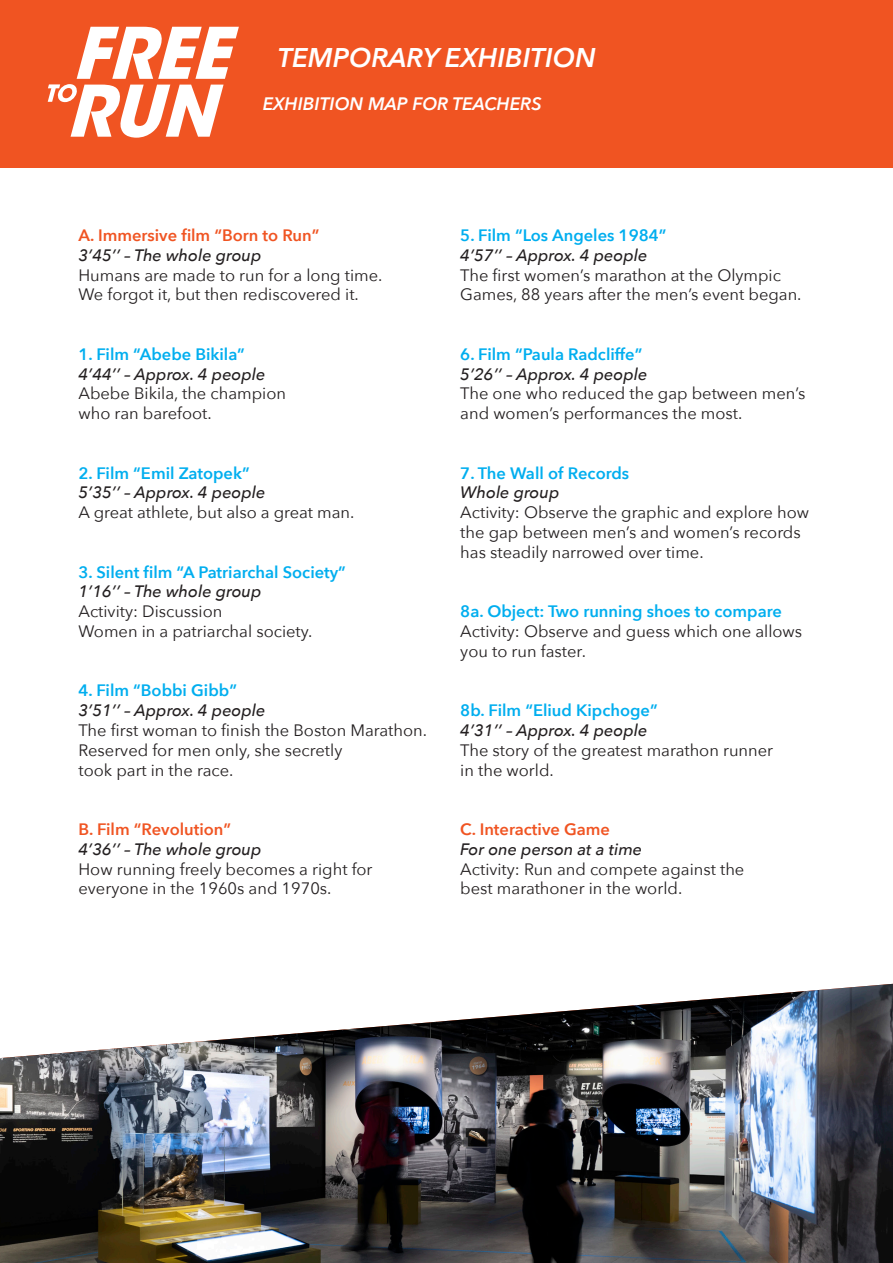
<style>
.page{position:relative;width:893px;height:1263px;background:#fff}
.page>*{position:absolute;margin:0;border:0;box-sizing:border-box;transform-origin:0 0}
.t1{font:italic 600 27px "Avenir Next";color:#fff}
.t2{font:italic 600 18px "Avenir Next";color:#fff}
.t3{font:16.5px/19.8px "Avenir Next";color:#231f20}
.t4{font:600 16.5px "Avenir Next";color:#00aeef}
.t5{font:italic 500 16.5px "Avenir Next";color:#231f20}
.t6{font:600 16.5px/19.8px "Avenir Next";color:#f05422}
.s1{font-weight:500;font-style:italic;color:#231f20}
</style>
<div class="page">
<img style="left:0;top:984px;width:893px;height:279px">
<div style="left:0;top:0;width:893px;height:168px;background:#f05422"></div>
<svg style="left:48px;top:27px;width:191px;height:111px"></svg>
<p class="t1" style="left:278px;top:34px;width:320px">TEMPORARY EXHIBITION</p>
<p class="t2" style="left:263px;top:88px;width:281px">EXHIBITION MAP FOR TEACHERS</p>
<p class="t6" style="left:78px;top:225px;width:242px">A. Immersive film “Born to Run”<br><span class="s1">3’45’’ – The whole group</span></p>
<p class="t3" style="left:78px;top:264px;width:305px">Humans are made to run for a long time.</p>
<p class="t3" style="left:78px;top:284px;width:282px">We forgot it, but then rediscovered it.</p>
<p class="t4" style="left:78px;top:340px;width:168px">1. Film “Abebe Bikila”</p>
<p class="t5" style="left:78px;top:360px;width:189px">4’44’’ – Approx. 4 people</p>
<p class="t3" style="left:78px;top:383px;width:209px">Abebe Bikila, the champion</p>
<p class="t3" style="left:78px;top:403px;width:135px">who ran barefoot.</p>
<p class="t4" style="left:78px;top:459px;width:173px">2. Film “Emil Zatopek”</p>
<p class="t5" style="left:78px;top:479px;width:189px">5’35’’ – Approx. 4 people</p>
<p class="t3" style="left:78px;top:502px;width:278px">A great athlete, but also a great man.</p>
<p class="t4" style="left:78px;top:558px;width:269px">3. Silent film “A Patriarchal Society”</p>
<p class="t5" style="left:78px;top:578px;width:185px">1’16’’ – The whole group</p>
<p class="t3" style="left:78px;top:601px;width:145px">Activity: Discussion</p>
<p class="t3" style="left:78px;top:621px;width:236px">Women in a patriarchal society.</p>
<p class="t4" style="left:78px;top:676px;width:160px">4. Film “Bobbi Gibb”</p>
<p class="t5" style="left:78px;top:696px;width:189px">3’51’’ – Approx. 4 people</p>
<p class="t3" style="left:78px;top:720px;width:350px">The first woman to finish the Boston Marathon.<br>Reserved for men only, she secretly</p>
<p class="t3" style="left:78px;top:759px;width:157px">took part in the race.</p>
<p class="t6" style="left:78px;top:819px;width:154px">B. Film “Revolution”</p>
<p class="t5" style="left:78px;top:835px;width:185px">4’36’’ – The whole group</p>
<p class="t3" style="left:78px;top:858px;width:296px">How running freely becomes a right for everyone in the 1960s and 1970s.</p>
<p class="t4" style="left:460px;top:221px;width:208px">5. Film “Los Angeles 1984”</p>
<p class="t5" style="left:460px;top:241px;width:189px">4’57’’ – Approx. 4 people</p>
<p class="t3" style="left:460px;top:264px;width:343px">The first women’s marathon at the Olympic<br>Games, 88 years after the men’s event began.</p>
<p class="t4" style="left:460px;top:340px;width:184px">6. Film “Paula Radcliffe”</p>
<p class="t5" style="left:460px;top:360px;width:189px">5’26’’ – Approx. 4 people</p>
<p class="t3" style="left:460px;top:383px;width:347px">The one who reduced the gap between men’s and women’s performances the most.</p>
<p class="t4" style="left:460px;top:459px;width:170px">7. The Wall of Records</p>
<p class="t5" style="left:460px;top:479px;width:101px">Whole group</p>
<p class="t3" style="left:460px;top:502px;width:350px">Activity: Observe the graphic and explore how the gap between men’s and women’s records has steadily narrowed over time.</p>
<p class="t4" style="left:460px;top:597px;width:323px">8a. Object: Two running shoes to compare</p>
<p class="t3" style="left:460px;top:621px;width:343px">Activity: Observe and guess which one allows you to run faster.</p>
<p class="t4" style="left:460px;top:696px;width:199px">8b. Film “Eliud Kipchoge”</p>
<p class="t5" style="left:460px;top:716px;width:189px">4’31’’ – Approx. 4 people</p>
<p class="t3" style="left:460px;top:739px;width:314px">The story of the greatest marathon runner</p>
<p class="t3" style="left:460px;top:759px;width:95px">in the world.</p>
<p class="t6" style="left:460px;top:819px;width:151px">C. Interactive Game</p>
<p class="t5" style="left:460px;top:835px;width:183px">For one person at a time</p>
<p class="t3" style="left:460px;top:858px;width:286px">Activity: Run and compete against the</p>
<p class="t3" style="left:460px;top:878px;width:223px">best marathoner in the world.</p>
</div>
